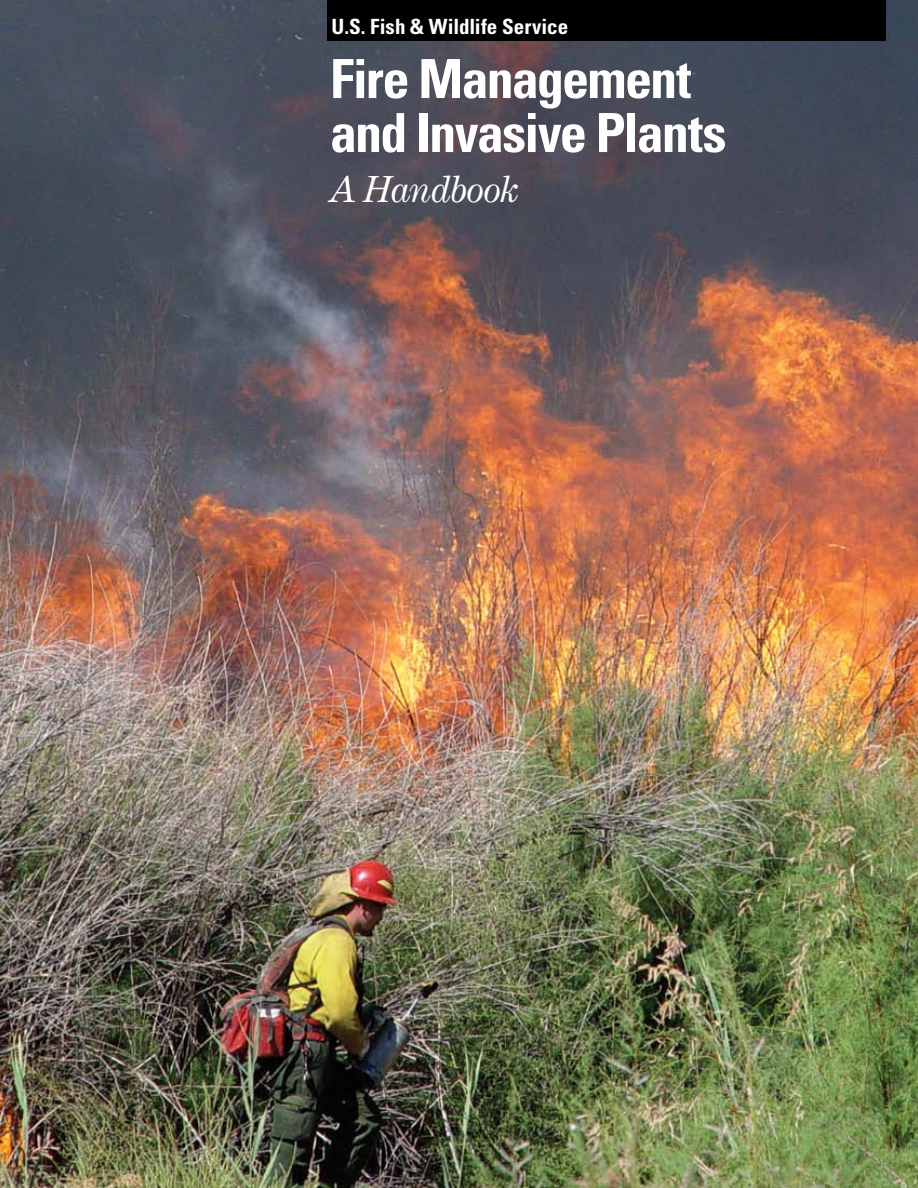
<style>
.page{position:relative;width:918px;height:1188px;background:#fff}
.page>*{position:absolute;margin:0;border:0;box-sizing:border-box;transform-origin:0 0}
.t1{font:700 condensed 54px/54px "Univers";letter-spacing:-.03em;color:#fff}
.t2{font:italic 36px "Century Expanded BT";letter-spacing:-.025em;color:#fff}
.t3{font:700 condensed 21px "Univers";color:#fff}
</style>
<div class="page">
<img style="left:0;top:0;width:918px;height:1188px">
<div style="left:327px;top:0;width:558px;height:40px;background:#000"></div>
<p class="t3" style="left:332px;top:14px;width:238px">U.S. Fish &amp; Wildlife Service</p>
<p class="t1" style="left:330px;top:52px;width:398px">Fire Management and Invasive Plants</p>
<p class="t2" style="left:330px;top:167px;width:190px">A Handbook</p>
</div>
